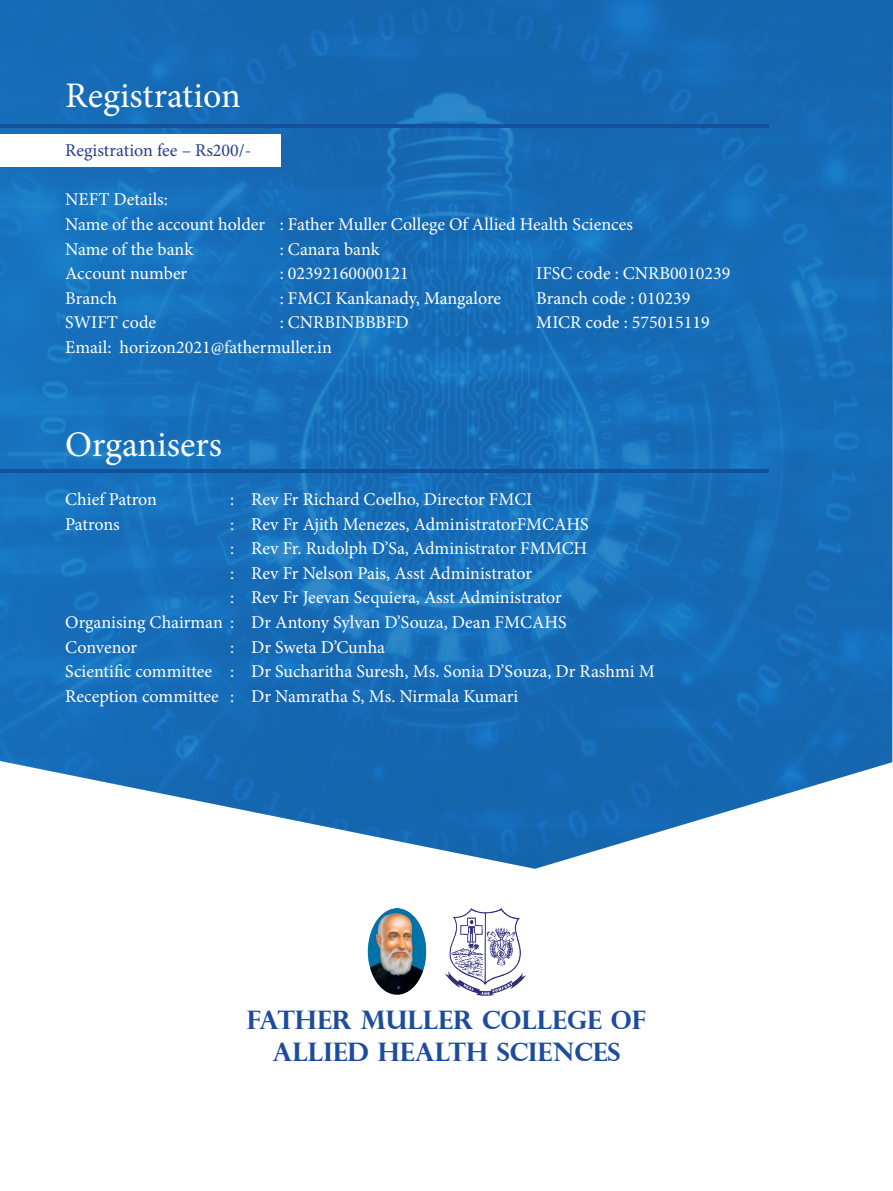
<style>
.page{position:relative;width:893px;height:1191px;background:#fff}
.page>*{position:absolute;margin:0;border:0;box-sizing:border-box;transform-origin:0 0}
.t1{font:36px "Minion Pro";color:#fff}
.t2{font:700 25.5px "Perpetua Titling";color:#1e4c9b}
.t3{font:18px "Minion Pro";color:#fff}
.t4{font:18px "Minion Pro";color:#253f8e}
</style>
<div class="page">
<img style="left:0;top:0;width:893px;height:868px">
<img style="left:367px;top:908px;width:159px;height:87px">
<div style="left:0;top:134px;width:281px;height:33px;background:#fff"></div>
<hr style="left:0;top:469px;width:769px;height:3px;background:#15519a">
<hr style="left:0;top:124px;width:769px;height:4px;background:#15519a">
<p class="t1" style="left:65px;top:71px;width:177px">Registration</p>
<p class="t4" style="left:65px;top:138px;width:187px">Registration fee – Rs200/-</p>
<p class="t3" style="left:65px;top:187px;width:104px">NEFT Details:</p>
<p class="t3" style="left:65px;top:212px;width:569px">Name of the account holder : Father Muller College Of Allied Health Sciences</p>
<p class="t3" style="left:65px;top:237px;width:130px">Name of the bank</p>
<p class="t3" style="left:280px;top:237px;width:102px">: Canara bank</p>
<p class="t3" style="left:65px;top:261px;width:124px">Account number</p>
<p class="t3" style="left:280px;top:261px;width:131px">: 02392160000121</p>
<p class="t3" style="left:536px;top:261px;width:196px">IFSC code : CNRB0010239</p>
<p class="t3" style="left:65px;top:286px;width:53px">Branch</p>
<p class="t3" style="left:280px;top:286px;width:223px">: FMCI Kankanady, Mangalore</p>
<p class="t3" style="left:536px;top:286px;width:156px">Branch code : 010239</p>
<p class="t3" style="left:65px;top:310px;width:92px">SWIFT code</p>
<p class="t3" style="left:280px;top:310px;width:131px">: CNRBINBBBFD</p>
<p class="t3" style="left:536px;top:310px;width:175px">MICR code : 575015119</p>
<p class="t3" style="left:65px;top:335px;width:268px">Email: horizon2021@fathermuller.in</p>
<p class="t1" style="left:65px;top:420px;width:158px">Organisers</p>
<p class="t3" style="left:65px;top:487px;width:93px">Chief Patron</p>
<p class="t3" style="left:230px;top:487px;width:304px">: Rev Fr Richard Coelho, Director FMCI</p>
<p class="t3" style="left:65px;top:512px;width:56px">Patrons</p>
<p class="t3" style="left:230px;top:512px;width:360px">: Rev Fr Ajith Menezes, AdministratorFMCAHS</p>
<p class="t3" style="left:230px;top:536px;width:359px">: Rev Fr. Rudolph D’Sa, Administrator FMMCH</p>
<p class="t3" style="left:230px;top:561px;width:303px">: Rev Fr Nelson Pais, Asst Administrator</p>
<p class="t3" style="left:230px;top:585px;width:333px">: Rev Fr Jeevan Sequiera, Asst Administrator</p>
<p class="t3" style="left:65px;top:610px;width:503px">Organising Chairman : Dr Antony Sylvan D’Souza, Dean FMCAHS</p>
<p class="t3" style="left:65px;top:635px;width:73px">Convenor</p>
<p class="t3" style="left:230px;top:635px;width:156px">: Dr Sweta D’Cunha</p>
<p class="t3" style="left:65px;top:659px;width:591px">Scientific committee : Dr Sucharitha Suresh, Ms. Sonia D’Souza, Dr Rashmi M</p>
<p class="t3" style="left:65px;top:684px;width:455px">Reception committee : Dr Namratha S, Ms. Nirmala Kumari</p>
<p class="t2" style="left:247px;top:1004px;width:401px">FATHER MULLER COLLEGE OF</p>
<p class="t2" style="left:272px;top:1036px;width:350px">ALLIED HEALTH SCIENCES</p>
</div>
